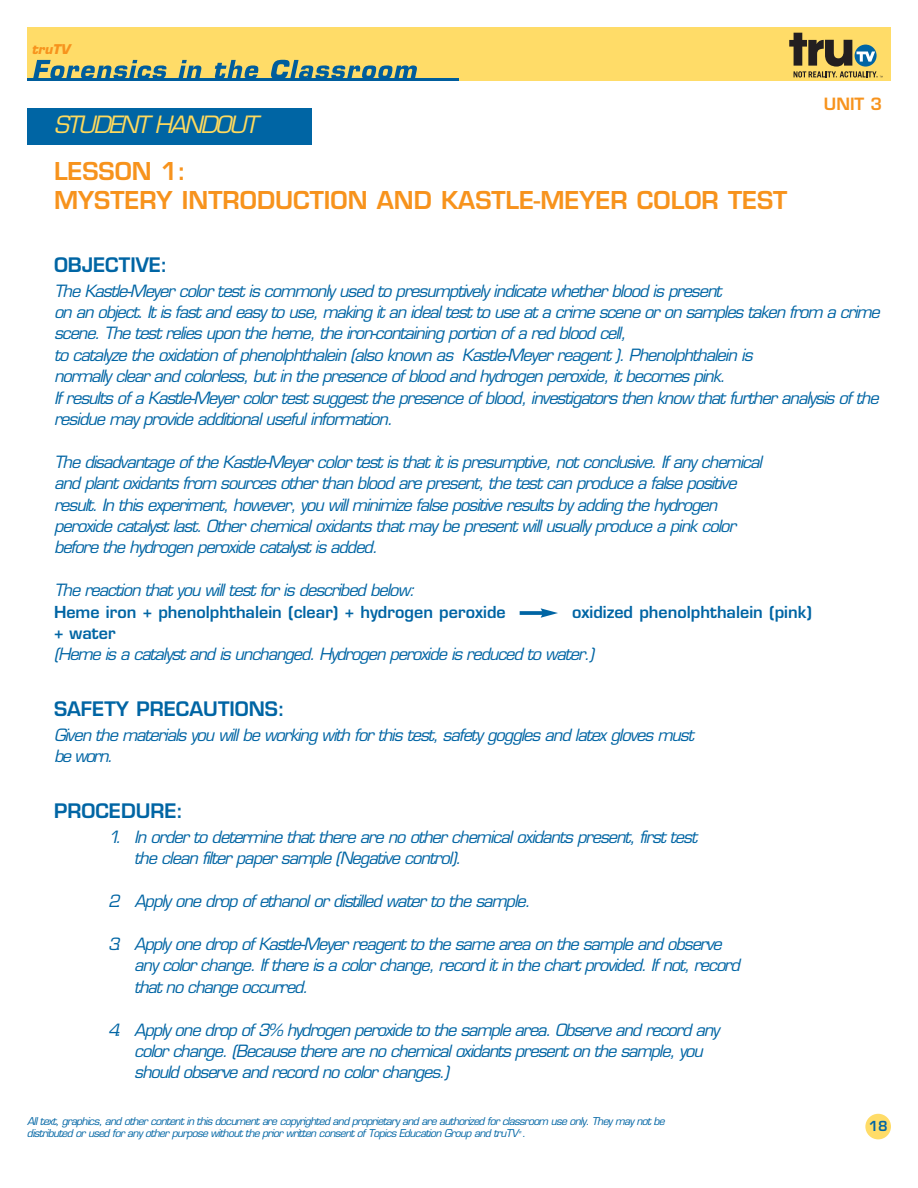
<style>
.page{position:relative;width:918px;height:1188px;background:#fff}
.page>*{position:absolute;margin:0;border:0;box-sizing:border-box;transform-origin:0 0}
.t1{font:600 24px/28.8px "Eurostile";color:#f7931d}
.t2{font:italic 23.25px "Eurostile";color:#ffda5d}
.t3{font:600 19.5px "Eurostile";color:#0065a4}
.t4{font:italic 16.5px/21.3px "Eurostile";letter-spacing:-.065em;color:#0065a4}
.t5{font:600 16.5px "Eurostile";color:#f7931d}
.t6{font:600 16.2px "Eurostile";color:#0065a4}
.t7{font:600 13.5px "Eurostile";color:#0065a4}
.t8{font:italic 700 13.05px "Eurostile";color:#f7931d}
.t9{font:italic 10.5px/12.6px "Eurostile";letter-spacing:-.065em;color:#0065a4}
</style>
<div class="page">
<div style="left:27px;top:27px;width:864px;height:54px;background:#ffdc68"></div>
<svg style="left:33px;top:60px;width:134px;height:18px"></svg>
<svg style="left:178px;top:60px;width:24px;height:18px"></svg>
<svg style="left:214px;top:60px;width:45px;height:18px"></svg>
<svg style="left:271px;top:60px;width:146px;height:18px"></svg>
<hr style="left:27px;top:78px;width:431px;height:3px;background:#005d9c">
<svg style="left:789px;top:33px;width:94px;height:44px"></svg>
<svg style="left:520px;top:611px;width:21px;height:4px"></svg>
<svg style="left:541px;top:608px;width:17px;height:10px"></svg>
<div style="left:865px;top:1114px;width:26px;height:25px;background:#ffdc68;border-radius:50%"></div>
<div style="left:27px;top:108px;width:285px;height:37px;background:#0065a4"></div>
<p class="t8" style="left:31px;top:44px;width:42px">truTV</p>
<h2 class="t2" style="left:54px;top:116px;width:205px">STUDENT HANDOUT</h2>
<h1 class="t1" style="left:54px;top:159px;width:735px">LESSON 1:<br>MYSTERY INTRODUCTION AND KASTLE-MEYER COLOR TEST</h1>
<p class="t5" style="left:824px;top:97px;width:60px">UNIT 3</p>
<p class="t3" style="left:54px;top:257px;width:115px">OBJECTIVE:</p>
<p class="t4" style="left:54px;top:282px;width:831px">The Kastle-Meyercolortestiscommonly used to presumptively indicate whetherblood ispresent<br>on an object.Itisfastandeasy touse,makingitan idealtesttouseatacrimesceneoron samplestaken from acrime scene.Thetestreliesupon theheme,theiron-containingportion of aredbloodcell,<br>to catalyze the oxidation of phenolphthalein (also known as Kastle-Meyerreagent).Phenolphthalein is<br>normally clearand colorless,butin thepresenceof blood and hydrogen peroxide,itbecomespink.<br>If resultsof a Kastle-Meyercolortestsuggestthe presence of blood,investigatorsthen know thatfurtheranalysisof the residue may provide additionalusefulinformation.</p>
<p class="t4" style="left:54px;top:453px;width:713px">Thedisadvantageof theKastle-Meyercolortestisthatitispresumptive,notconclusive.If any chemical and plantoxidantsfrom sourcesotherthan blood arepresent,thetestcan producea falsepositive result.In thisexperiment,however,you willminimizefalsepositiveresultsby adding thehydrogen peroxide catalystlast.Otherchemicaloxidantsthatmay be presentwillusually produce a pink color beforethehydrogen peroxidecatalystisadded.</p>
<p class="t4" style="left:54px;top:581px;width:366px">Thereaction thatyou willtestforisdescribed below:</p>
<p class="t6" style="left:54px;top:606px;width:453px">Heme iron + phenolphthalein (clear) + hydrogen peroxide</p>
<p class="t6" style="left:572px;top:606px;width:241px">oxidized phenolphthalein (pink)</p>
<p class="t6" style="left:54px;top:627px;width:63px">+ water</p>
<p class="t4" style="left:54px;top:646px;width:545px">(Hemeisacatalystandisunchanged.Hydrogen peroxideisreducedtowater.)</p>
<p class="t3" style="left:54px;top:702px;width:232px">SAFETY PRECAUTIONS:</p>
<p class="t4" style="left:54px;top:726px;width:645px">Given thematerialsyou willbeworking with forthistest,safety gogglesand latexglovesmust beworn.</p>
<p class="t3" style="left:54px;top:803px;width:131px">PROCEDURE:</p>
<p class="t4" style="left:134px;top:828px;width:568px;text-indent:-26px">1. In orderto determinethatthereareno otherchemicaloxidantspresent,firsttest the clean filterpapersample (Negative control).</p>
<p class="t4" style="left:108px;top:892px;width:427px">2. Apply onedrop of ethanolordistilled waterto thesample.</p>
<p class="t4" style="left:134px;top:935px;width:611px;text-indent:-26px">3. Apply onedropof Kastle-Meyerreagenttothesameareaon thesampleand observe any colorchange.If thereisacolorchange,recorditin thechartprovided.If not,record thatnochangeoccurred.</p>
<p class="t4" style="left:134px;top:1021px;width:587px;text-indent:-26px">4. Apply onedropof 3% hydrogen peroxidetothesamplearea.Observeandrecordany colorchange.(Becausetherearenochemicaloxidantspresenton thesample,you shouldobserveandrecordnocolorchanges.)</p>
<p class="t9" style="left:27px;top:1116px;width:642px">Alltext,graphics,and othercontentin thisdocumentarecopyrighted and proprietary and areauthorized forclassroom useonly.They may notbe distributed orused forany otherpurpose withoutthe priorwritten consentof TopicsEducation Group and truTV<sup>¤</sup> .</p>
<p class="t7" style="left:869px;top:1121px;width:21px">18</p>
</div>
